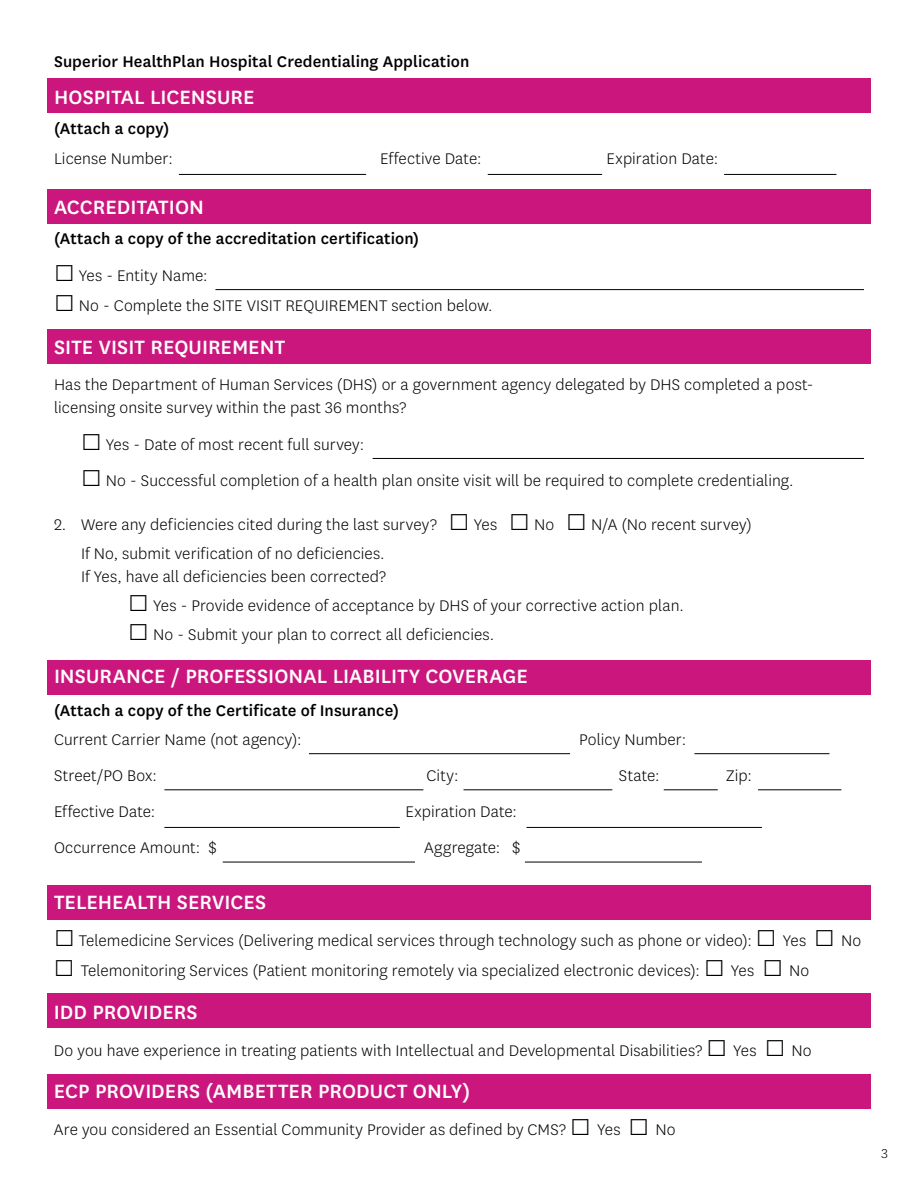
<style>
.page{position:relative;width:918px;height:1188px;background:#fff}
.page>*{position:absolute;margin:0;border:0;box-sizing:border-box;transform-origin:0 0}
.Paragraph_Style_1{font:500 22.5px "Centene Sans";letter-spacing:.005em;color:#fff}
.Paragraph_Style_1-2{font:300 18px/22.5px "Centene Sans";letter-spacing:.005em;color:#000}
.Paragraph_Style_1-3{font:500 18px "Centene Sans";letter-spacing:.005em;color:#000}
.t1{font:300 15px "Centene Sans";color:#000}
.s1{font-size:27px}
</style>
<div class="page">
<div style="left:48px;top:661px;width:823px;height:34px;background:#cb177d"></div>
<div style="left:48px;top:885px;width:823px;height:35px;background:#cb177d"></div>
<div style="left:48px;top:993px;width:823px;height:35px;background:#cb177d"></div>
<div style="left:48px;top:1074px;width:823px;height:35px;background:#cb177d"></div>
<div style="left:48px;top:329px;width:823px;height:35px;background:#cb177d"></div>
<div style="left:48px;top:190px;width:823px;height:34px;background:#cb177d"></div>
<div style="left:48px;top:79px;width:823px;height:34px;background:#cb177d"></div>
<hr style="left:525px;top:862px;width:177px;height:1px;background:#000">
<hr style="left:223px;top:862px;width:192px;height:1px;background:#000">
<hr style="left:526px;top:827px;width:236px;height:1px;background:#000">
<hr style="left:164px;top:827px;width:236px;height:1px;background:#000">
<hr style="left:758px;top:789px;width:83px;height:1px;background:#000">
<hr style="left:664px;top:789px;width:54px;height:1px;background:#000">
<hr style="left:464px;top:789px;width:148px;height:1px;background:#000">
<hr style="left:164px;top:789px;width:259px;height:1px;background:#000">
<hr style="left:694px;top:753px;width:135px;height:1px;background:#000">
<hr style="left:309px;top:753px;width:261px;height:1px;background:#000">
<hr style="left:373px;top:458px;width:491px;height:1px;background:#000">
<hr style="left:215px;top:289px;width:649px;height:1px;background:#000">
<hr style="left:724px;top:174px;width:112px;height:1px;background:#000">
<hr style="left:488px;top:174px;width:114px;height:1px;background:#000">
<hr style="left:179px;top:174px;width:187px;height:1px;background:#000">
<p class="Paragraph_Style_1-3" style="left:54px;top:50px;width:417px">Superior HealthPlan Hospital Credentialing Application</p>
<p class="Paragraph_Style_1" style="left:54px;top:82px;width:202px">HOSPITAL LICENSURE</p>
<p class="Paragraph_Style_1-3" style="left:54px;top:116px;width:117px">(Attach a copy)</p>
<p class="Paragraph_Style_1-2" style="left:54px;top:147px;width:120px">License Number:</p>
<p class="Paragraph_Style_1-2" style="left:380px;top:147px;width:103px">Effective Date:</p>
<p class="Paragraph_Style_1-2" style="left:607px;top:147px;width:113px">Expiration Date:</p>
<p class="Paragraph_Style_1" style="left:54px;top:192px;width:152px">ACCREDITATION</p>
<p class="Paragraph_Style_1-3" style="left:54px;top:226px;width:367px">(Attach a copy of the accreditation certification)</p>
<p class="Paragraph_Style_1-2" style="left:54px;top:264px;width:155px"><span class="s1">□</span> Yes - Entity Name:</p>
<p class="Paragraph_Style_1-2" style="left:54px;top:294px;width:440px"><span class="s1">□</span> No - Complete the SITE VISIT REQUIREMENT section below.</p>
<p class="Paragraph_Style_1" style="left:54px;top:332px;width:233px">SITE VISIT REQUIREMENT</p>
<p class="Paragraph_Style_1-2" style="left:54px;top:373px;width:761px">Has the Department of Human Services (DHS) or a government agency delegated by DHS completed a post&shy;licensing onsite survey within the past 36 months?</p>
<p class="Paragraph_Style_1-2" style="left:81px;top:432px;width:285px"><span class="s1">□</span> Yes - Date of most recent full survey:</p>
<p class="Paragraph_Style_1-2" style="left:81px;top:469px;width:714px"><span class="s1">□</span> No - Successful completion of a health plan onsite visit will be required to complete credentialing.</p>
<p class="Paragraph_Style_1-2" style="left:54px;top:513px;width:700px">2. Were any deficiencies cited during the last survey? <span class="s1">□</span> Yes <span class="s1">□</span> No <span class="s1">□</span> N/A (No recent survey)</p>
<p class="Paragraph_Style_1-2" style="left:81px;top:542px;width:305px">If No, submit verification of no deficiencies.</p>
<p class="Paragraph_Style_1-2" style="left:81px;top:564px;width:307px">If Yes, have all deficiencies been corrected?</p>
<p class="Paragraph_Style_1-2" style="left:128px;top:594px;width:557px"><span class="s1">□</span> Yes - Provide evidence of acceptance by DHS of your corrective action plan.</p>
<p class="Paragraph_Style_1-2" style="left:128px;top:623px;width:368px"><span class="s1">□</span> No - Submit your plan to correct all deficiencies.</p>
<p class="Paragraph_Style_1" style="left:54px;top:661px;width:475px">INSURANCE / PROFESSIONAL LIABILITY COVERAGE</p>
<p class="Paragraph_Style_1-3" style="left:54px;top:698px;width:346px">(Attach a copy of the Certificate of Insurance)</p>
<p class="Paragraph_Style_1-2" style="left:54px;top:728px;width:249px">Current Carrier Name (not agency):</p>
<p class="Paragraph_Style_1-2" style="left:579px;top:728px;width:109px">Policy Number:</p>
<p class="Paragraph_Style_1-2" style="left:54px;top:764px;width:104px">Street/PO Box:</p>
<p class="Paragraph_Style_1-2" style="left:427px;top:764px;width:33px">City:</p>
<p class="Paragraph_Style_1-2" style="left:619px;top:764px;width:42px">State:</p>
<p class="Paragraph_Style_1-2" style="left:726px;top:764px;width:27px">Zip:</p>
<p class="Paragraph_Style_1-2" style="left:54px;top:800px;width:103px">Effective Date:</p>
<p class="Paragraph_Style_1-2" style="left:406px;top:800px;width:113px">Expiration Date:</p>
<p class="Paragraph_Style_1-2" style="left:54px;top:836px;width:164px">Occurrence Amount: $</p>
<p class="Paragraph_Style_1-2" style="left:424px;top:836px;width:98px">Aggregate: $</p>
<p class="Paragraph_Style_1" style="left:54px;top:887px;width:214px">TELEHEALTH SERVICES</p>
<p class="Paragraph_Style_1-2" style="left:54px;top:929px;width:809px"><span class="s1">□</span> Telemedicine Services (Delivering medical services through technology such as phone or video): <span class="s1">□</span> Yes <span class="s1">□</span> No</p>
<p class="Paragraph_Style_1-2" style="left:54px;top:959px;width:757px"><span class="s1">□</span> Telemonitoring Services (Patient monitoring remotely via specialized electronic devices): <span class="s1">□</span> Yes <span class="s1">□</span> No</p>
<p class="Paragraph_Style_1" style="left:54px;top:997px;width:145px">IDD PROVIDERS</p>
<p class="Paragraph_Style_1-2" style="left:54px;top:1038px;width:759px">Do you have experience in treating patients with Intellectual and Developmental Disabilities? <span class="s1">□</span> Yes <span class="s1">□</span> No</p>
<p class="Paragraph_Style_1" style="left:54px;top:1076px;width:418px">ECP PROVIDERS (AMBETTER PRODUCT ONLY)</p>
<p class="Paragraph_Style_1-2" style="left:54px;top:1118px;width:623px">Are you considered an Essential Community Provider as defined by CMS? <span class="s1">□</span> Yes <span class="s1">□</span> No</p>
<p class="t1" style="left:882px;top:1144px;width:8px">3</p>
</div>
